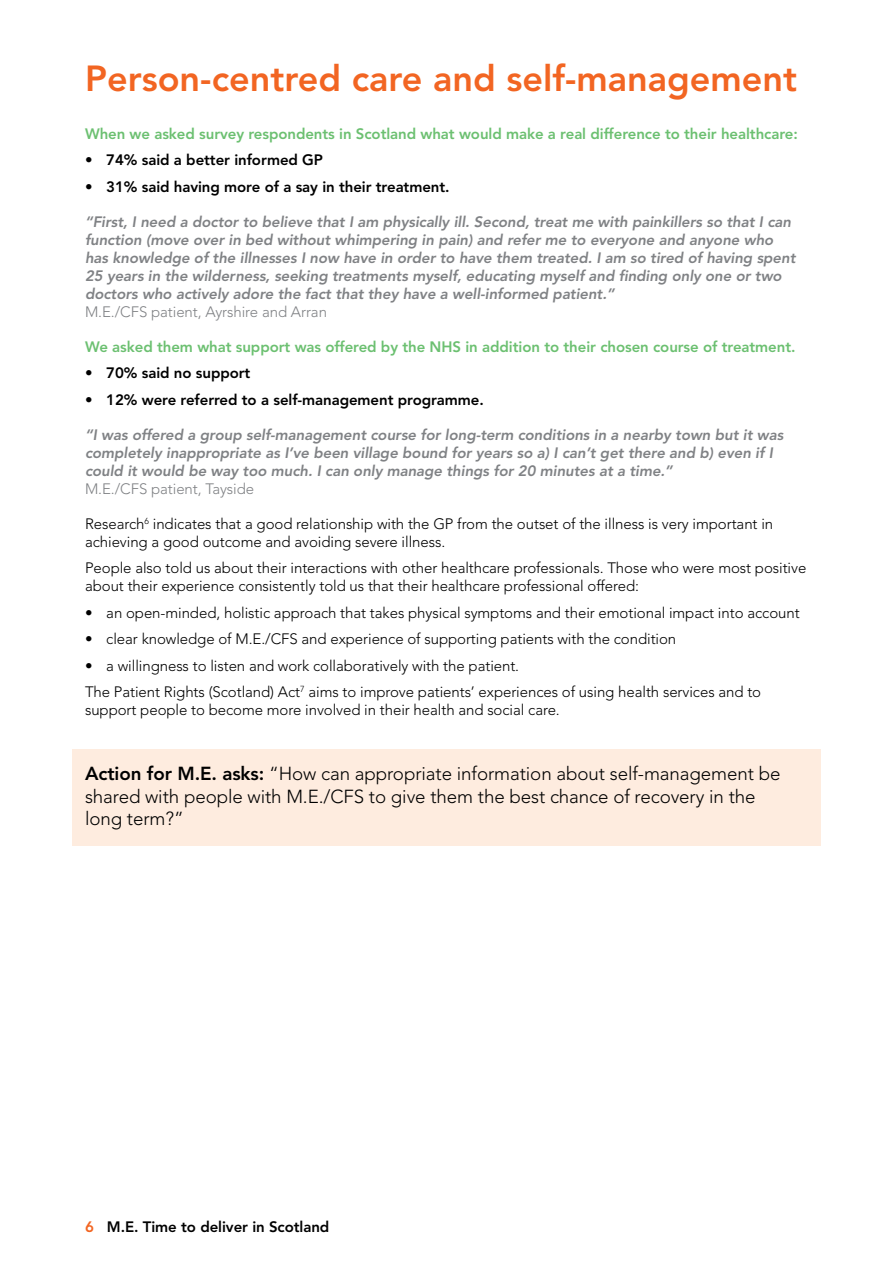
<style>
.page{position:relative;width:893px;height:1263px;background:#fff}
.page>*{position:absolute;margin:0;border:0;box-sizing:border-box;transform-origin:0 0}
.t1{font:800 36px "Avenir LT Pro";color:#f26522}
.t2{font:300 18.75px/22.5px "Avenir LT Pro";letter-spacing:-.005em;color:#000}
.t3{font:300 15px/18px "Avenir LT Pro";letter-spacing:-.005em;color:#000}
.t4{font:italic 800 15px/18px "Avenir LT Pro";letter-spacing:-.005em;color:#808285}
.t5{font:800 15px "Avenir LT Pro";letter-spacing:-.005em;color:#6cc071}
.t6{font:800 15px "Avenir LT Pro";letter-spacing:-.005em;color:#000}
.t7{font:300 15px "Avenir LT Pro";letter-spacing:-.005em;color:#808285}
.s1{font-weight:800}
.s2{color:#f26522}
</style>
<div class="page">
<div style="left:72px;top:749px;width:749px;height:97px;background:#feecdf"></div>
<h1 class="t1" style="left:85px;top:57px;width:714px">Person-centred care and self-management</h1>
<p class="t5" style="left:85px;top:125px;width:714px">When we asked survey respondents in Scotland what would make a real difference to their healthcare:</p>
<p class="t6" style="left:85px;top:151px;width:240px">• 74% said a better informed GP</p>
<p class="t6" style="left:85px;top:178px;width:366px">• 31% said having more of a say in their treatment.</p>
<p class="t4" style="left:85px;top:213px;width:712px">“First, I need a doctor to believe that I am physically ill. Second, treat me with painkillers so that I can function (move over in bed without whimpering in pain) and refer me to everyone and anyone who has knowledge of the illnesses I now have in order to have them treated. I am so tired of having spent 25 years in the wilderness, seeking treatments myself, educating myself and finding only one or two doctors who actively adore the fact that they have a well-informed patient.”</p>
<p class="t7" style="left:85px;top:303px;width:243px">M.E./CFS patient, Ayrshire and Arran</p>
<p class="t5" style="left:85px;top:338px;width:712px">We asked them what support was offered by the NHS in addition to their chosen course of treatment.</p>
<p class="t6" style="left:85px;top:364px;width:167px">• 70% said no support</p>
<p class="t6" style="left:85px;top:391px;width:400px">• 12% were referred to a self-management programme.</p>
<p class="t4" style="left:85px;top:426px;width:700px">“I was offered a group self-management course for long-term conditions in a nearby town but it was completely inappropriate as I’ve been village bound for years so a) I can’t get there and b) even if I could it would be way too much. I can only manage things for 20 minutes at a time.”</p>
<p class="t7" style="left:85px;top:480px;width:171px">M.E./CFS patient, Tayside</p>
<p class="t3" style="left:85px;top:515px;width:690px">Research<sup>6</sup> indicates that a good relationship with the GP from the outset of the illness is very important in achieving a good outcome and avoiding severe illness.</p>
<p class="t3" style="left:85px;top:559px;width:723px">People also told us about their interactions with other healthcare professionals. Those who were most positive about their experience consistently told us that their healthcare professional offered:</p>
<p class="t3" style="left:85px;top:604px;width:716px">• an open-minded, holistic approach that takes physical symptoms and their emotional impact into account</p>
<p class="t3" style="left:85px;top:630px;width:593px">• clear knowledge of M.E./CFS and experience of supporting patients with the condition</p>
<p class="t3" style="left:85px;top:652px;width:678px;line-height:26.5px">• a willingness to listen and work collaboratively with the patient.<br>The Patient Rights (Scotland) Act<sup>7</sup> aims to improve patients’ experiences of using health services and to</p>
<p class="t3" style="left:85px;top:701px;width:476px">support people to become more involved in their health and social care.</p>
<p class="t2" style="left:85px;top:763px;width:697px"><span class="s1">Action for M.E. asks:</span> “How can appropriate information about self-management be shared with people with M.E./CFS to give them the best chance of recovery in the long term?”</p>
<p class="t6" style="left:85px;top:1218px;width:246px"><span class="s2">6</span> M.E. Time to deliver in Scotland</p>
</div>
